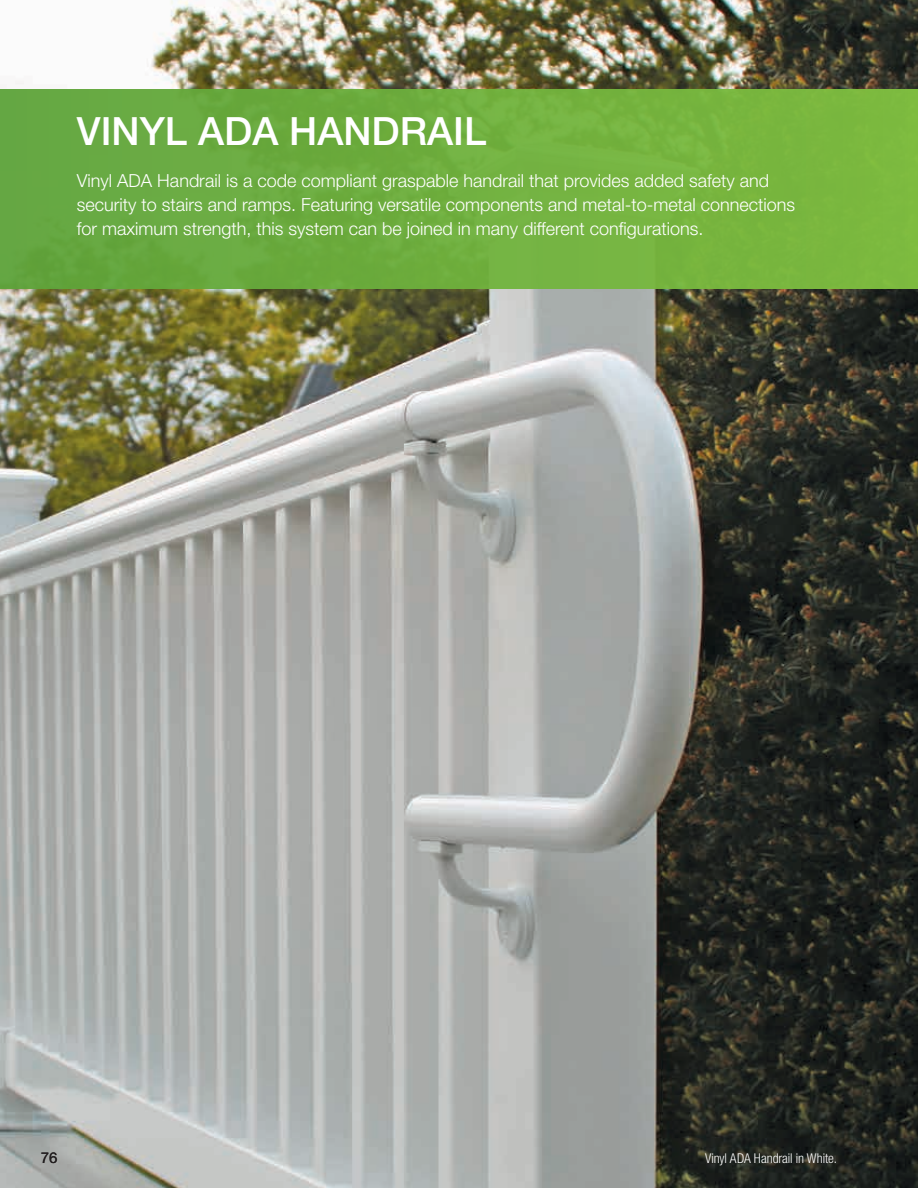
<style>
.page{position:relative;width:918px;height:1188px;background:#fff}
.page>*{position:absolute;margin:0;border:0;box-sizing:border-box;transform-origin:0 0}
.t1{font:500 39px "Helvetica Neue LT Std";color:#fff}
.t2{font:300 18px/24px "Helvetica Neue LT Std";color:#fff}
.t3{font:15px "Helvetica Neue LT Std";color:#231f20}
.t4{font:300 condensed 13.5px "Helvetica Neue LT Std";letter-spacing:-.005em;color:#fff}
</style>
<div class="page">
<img style="left:0;top:0;width:918px;height:1188px">
<div style="left:0;top:89px;width:918px;height:199px;background:#71b040"></div>
<h1 class="t1" style="left:77px;top:108px;width:411px">VINYL ADA HANDRAIL</h1>
<p class="t2" style="left:77px;top:169px;width:720px">Vinyl ADA Handrail is a code compliant graspable handrail that provides added safety and security to stairs and ramps. Featuring versatile components and metal-to-metal connections for maximum strength, this system can be joined in many different configurations.</p>
<p class="t3" style="left:41px;top:1149px;width:18px">76</p>
<p class="t4" style="left:705px;top:1150px;width:133px">Vinyl ADA Handrail in White.</p>
</div>
